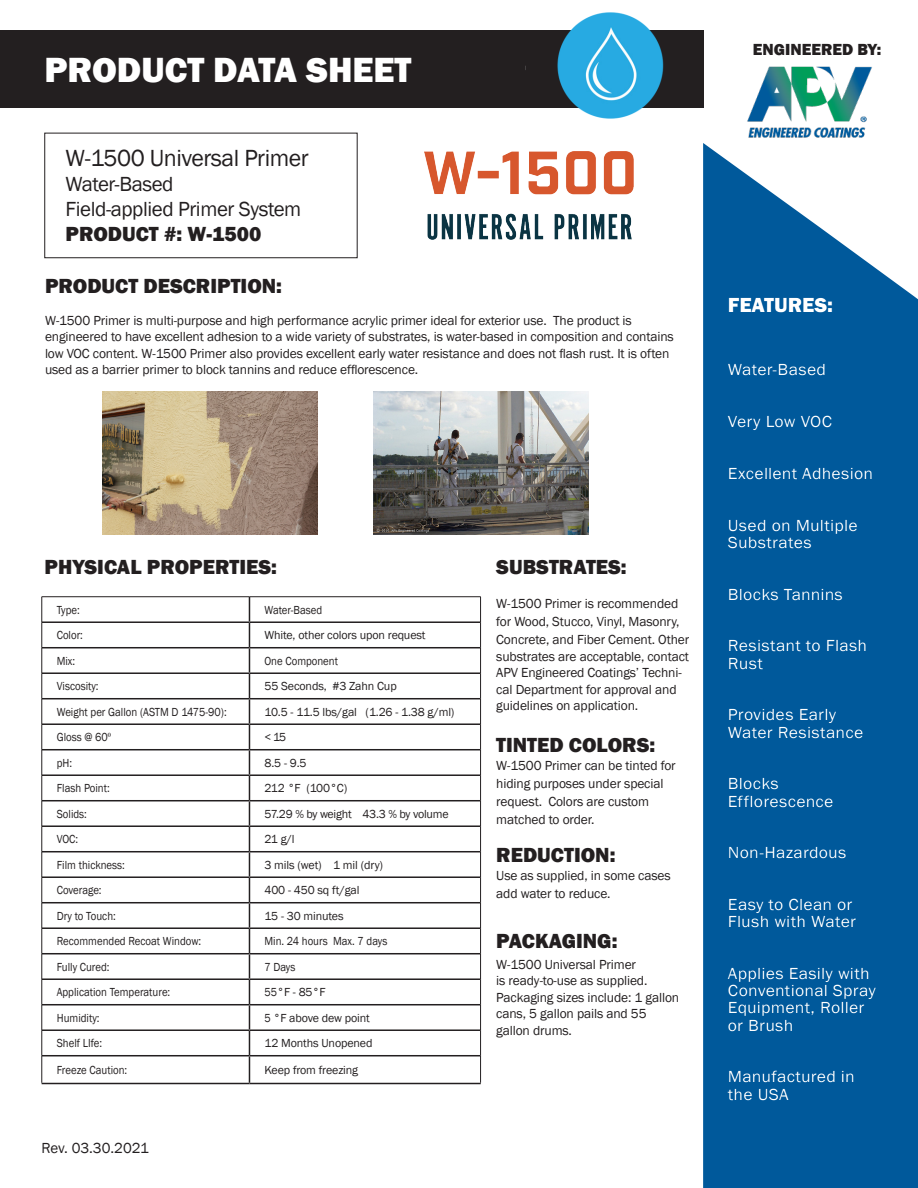
<style>
.page{position:relative;width:918px;height:1188px;background:#fff}
.page>*{position:absolute;margin:0;border:0;box-sizing:border-box;transform-origin:0 0}
.t1{font:800 36px "Franklin Gothic";color:#fff}
.t2{font:24px "Franklin Gothic";letter-spacing:-.02em;color:#231f20}
.t3{font:800 21px "Franklin Gothic";color:#231f20}
.t4{font:21px "Franklin Gothic";letter-spacing:-.02em;color:#231f20}
.t5{font:800 21px "Franklin Gothic";color:#fff}
.t6{font:16.5px/17.2px "Franklin Gothic";letter-spacing:.015em;color:#fff;scale:1.07 1}
.t7{font:800 16.5px "Franklin Gothic";color:#231f20}
.t8{font:15px "Franklin Gothic";color:#231f20}
.Title_Subhead{font:13.5px/16.5px "Franklin Gothic";letter-spacing:-.01em;color:#231f20}
.t9{font:12px "Franklin Gothic";color:#231f20;scale:.9 1}
.t10{font:12px "Franklin Gothic";color:#231f20}
.t11{font:12px "Franklin Gothic";letter-spacing:-.02em;color:#231f20}
.s1{font-style:inherit}
.s2{font-family:"Times New Roman"}
</style>
<div class="page">
<img style="left:424px;top:151px;width:210px;height:88px">
<div style="left:45px;top:133px;width:312px;height:125px;border:1px solid #231f20"></div>
<div style="left:0;top:30px;width:703px;height:78px;background:#231f20"></div>
<hr style="left:42px;top:621px;width:207px;height:2px;background:#231f20">
<hr style="left:249px;top:621px;width:231px;height:2px;background:#231f20">
<hr style="left:42px;top:647px;width:207px;height:1px;background:#231f20">
<hr style="left:249px;top:647px;width:231px;height:1px;background:#231f20">
<hr style="left:42px;top:672px;width:207px;height:2px;background:#231f20">
<hr style="left:249px;top:672px;width:231px;height:2px;background:#231f20">
<hr style="left:42px;top:698px;width:207px;height:1px;background:#231f20">
<hr style="left:249px;top:698px;width:231px;height:1px;background:#231f20">
<hr style="left:42px;top:723px;width:207px;height:2px;background:#231f20">
<hr style="left:249px;top:723px;width:231px;height:2px;background:#231f20">
<hr style="left:42px;top:749px;width:207px;height:1px;background:#231f20">
<hr style="left:249px;top:749px;width:231px;height:1px;background:#231f20">
<hr style="left:42px;top:774px;width:207px;height:2px;background:#231f20">
<hr style="left:249px;top:774px;width:231px;height:2px;background:#231f20">
<hr style="left:42px;top:800px;width:207px;height:1px;background:#231f20">
<hr style="left:249px;top:800px;width:231px;height:1px;background:#231f20">
<hr style="left:42px;top:825px;width:207px;height:2px;background:#231f20">
<hr style="left:249px;top:825px;width:231px;height:2px;background:#231f20">
<hr style="left:42px;top:851px;width:207px;height:1px;background:#231f20">
<hr style="left:249px;top:851px;width:231px;height:1px;background:#231f20">
<hr style="left:42px;top:876px;width:207px;height:2px;background:#231f20">
<hr style="left:249px;top:876px;width:231px;height:2px;background:#231f20">
<hr style="left:42px;top:902px;width:207px;height:1px;background:#231f20">
<hr style="left:249px;top:902px;width:231px;height:1px;background:#231f20">
<hr style="left:42px;top:927px;width:207px;height:2px;background:#231f20">
<hr style="left:249px;top:927px;width:231px;height:2px;background:#231f20">
<hr style="left:42px;top:953px;width:207px;height:1px;background:#231f20">
<hr style="left:249px;top:953px;width:231px;height:1px;background:#231f20">
<hr style="left:42px;top:978px;width:207px;height:2px;background:#231f20">
<hr style="left:249px;top:978px;width:231px;height:2px;background:#231f20">
<hr style="left:42px;top:1004px;width:207px;height:1px;background:#231f20">
<hr style="left:249px;top:1004px;width:231px;height:1px;background:#231f20">
<hr style="left:42px;top:1029px;width:207px;height:2px;background:#231f20">
<hr style="left:249px;top:1029px;width:231px;height:2px;background:#231f20">
<hr style="left:42px;top:1055px;width:207px;height:1px;background:#231f20">
<hr style="left:249px;top:1055px;width:231px;height:1px;background:#231f20">
<svg style="left:249px;top:597px;width:1px;height:486px"></svg>
<hr style="left:42px;top:1083px;width:207px;height:1px;background:#231f20">
<hr style="left:249px;top:1083px;width:232px;height:1px;background:#231f20">
<hr style="left:42px;top:596px;width:207px;height:1px;background:#231f20">
<hr style="left:249px;top:596px;width:232px;height:1px;background:#231f20">
<svg style="left:42px;top:597px;width:1px;height:486px"></svg>
<svg style="left:480px;top:597px;width:1px;height:486px"></svg>
<svg style="left:703px;top:143px;width:215px;height:1045px;fill:#00599b"></svg>
<div style="left:698px;top:285px;width:200px;height:902px;background:#fff;opacity:.75"></div>
<img style="left:747px;top:66px;width:125px;height:72px">
<img style="left:525px;top:12px;width:139px;height:107px">
<img style="left:102px;top:392px;width:215px;height:143px">
<img style="left:374px;top:392px;width:214px;height:143px">
<p class="t1" style="left:44px;top:47px;width:369px">PRODUCT DATA SHEET</p>
<p class="t2" style="left:66px;top:143px;width:245px">W-1500 Universal Primer</p>
<p class="t4" style="left:66px;top:171px;width:110px">Water-Based</p>
<p class="t4" style="left:66px;top:196px;width:237px">Field-applied Primer System</p>
<p class="t3" style="left:66px;top:221px;width:197px">PRODUCT #: W-1500</p>
<p class="t3" style="left:45px;top:273px;width:239px">PRODUCT DESCRIPTION:</p>
<p class="Title_Subhead" style="left:45px;top:312px;width:630px">W-1500 Primer is multi-purpose and high performance acrylic primer ideal for exterior use. The product is engineered to have excellent adhesion to a wide variety of substrates, is water-based in composition and contains low VOC content. W-1500 Primer also provides excellent early water resistance and does not flash rust. It is often used as a barrier primer to block tannins and reduce efflorescence.</p>
<p class="t3" style="left:45px;top:553px;width:234px">PHYSICAL PROPERTIES:</p>
<p class="t3" style="left:496px;top:553px;width:132px">SUBSTRATES:</p>
<p class="Title_Subhead" style="left:496px;top:595px;width:194px;line-height:18px">W-1500 Primer is recommended for Wood, Stucco, Vinyl, Masonry,<br>Concrete, and Fiber Cement. Other</p>
<p class="Title_Subhead" style="left:496px;top:648px;width:194px">substrates are acceptable, contact<br>APV Engineered Coatings’ Techni&shy;cal Department for approval and guidelines on application.</p>
<p class="t3" style="left:496px;top:731px;width:160px">TINTED COLORS:</p>
<p class="Title_Subhead" style="left:496px;top:757px;width:181px;line-height:18px">W-1500 Primer can be tinted for hiding purposes under special request. Colors are custom matched to order.</p>
<p class="t3" style="left:496px;top:842px;width:121px">REDUCTION:</p>
<p class="Title_Subhead" style="left:496px;top:867px;width:176px;line-height:18px">Use as supplied, in some cases add water to reduce.</p>
<p class="t3" style="left:496px;top:927px;width:123px">PACKAGING:</p>
<p class="Title_Subhead" style="left:496px;top:956px;width:184px">W-1500 Universal Primer<br>is ready-to-use as supplied.<br>Packaging sizes include: 1 gallon cans, 5 gallon pails and 55 gallon drums.</p>
<p class="t9" style="left:57px;top:602px;width:27px">Type:</p>
<p class="t9" style="left:264px;top:602px;width:66px">Water-Based</p>
<p class="t9" style="left:57px;top:628px;width:31px">Color:</p>
<p class="t10" style="left:264px;top:628px;width:163px">White, other colors upon request</p>
<p class="t9" style="left:57px;top:653px;width:22px">Mix:</p>
<p class="t9" style="left:264px;top:653px;width:83px">One Component</p>
<p class="t9" style="left:57px;top:679px;width:48px">Viscosity:</p>
<p class="t10" style="left:264px;top:679px;width:134px"><span class="s1">55 S</span>econds, <span class="s1">#3 Z</span>ahn <span class="s1">C</span>up</p>
<p class="t9" style="left:57px;top:704px;width:190px">Weight per Gallon (ASTM D 1475-90):</p>
<p class="t10" style="left:264px;top:704px;width:192px">10.5 - 11.5 lbs/gal (1.26 - 1.38 g/ml)</p>
<p class="t9" style="left:57px;top:730px;width:62px">Gloss @ 60<span class="s2">0</span></p>
<p class="t10" style="left:264px;top:730px;width:23px">&lt; 15</p>
<p class="t9" style="left:57px;top:755px;width:19px">pH:</p>
<p class="t10" style="left:264px;top:755px;width:44px">8.5 - 9.5</p>
<p class="t9" style="left:57px;top:781px;width:60px">Flash Point:</p>
<p class="t10" style="left:264px;top:781px;width:84px">212 °F (100°C)</p>
<p class="t9" style="left:57px;top:806px;width:35px">Solids:</p>
<p class="t11" style="left:264px;top:806px;width:186px">57.29 % by weight 43.3 % by volume</p>
<p class="t9" style="left:57px;top:832px;width:25px">VOC:</p>
<p class="t10" style="left:264px;top:832px;width:32px">21 g/l</p>
<p class="t9" style="left:57px;top:857px;width:77px">Film thickness:</p>
<p class="t10" style="left:264px;top:857px;width:120px">3 mils (wet) 1 mil (dry)</p>
<p class="t9" style="left:57px;top:883px;width:51px">Coverage:</p>
<p class="t10" style="left:264px;top:883px;width:97px">400 - 450 sq ft/gal</p>
<p class="t9" style="left:57px;top:908px;width:67px">Dry to Touch:</p>
<p class="t10" style="left:264px;top:908px;width:81px">15 - 30 minutes</p>
<p class="t9" style="left:57px;top:934px;width:162px">Recommended Recoat Window:</p>
<p class="t9" style="left:264px;top:934px;width:138px">Min. 24 hours Max. 7 days</p>
<p class="t9" style="left:57px;top:959px;width:60px">Fully Cured:</p>
<p class="t9" style="left:264px;top:959px;width:36px">7 Days</p>
<p class="t9" style="left:57px;top:985px;width:128px">Application Temperature:</p>
<p class="t9" style="left:264px;top:985px;width:69px">55°F - 85°F</p>
<p class="t9" style="left:57px;top:1010px;width:49px">Humidity:</p>
<p class="t9" style="left:264px;top:1010px;width:119px">5 °F above dew point</p>
<p class="t9" style="left:57px;top:1036px;width:52px">Shelf LIfe:</p>
<p class="t10" style="left:264px;top:1036px;width:110px">12 Months Unopened</p>
<p class="t9" style="left:57px;top:1062px;width:80px">Freeze Caution:</p>
<p class="t10" style="left:264px;top:1062px;width:95px">Keep from freezing</p>
<p class="t8" style="left:42px;top:1138px;width:109px">Rev. 03.30.2021</p>
<p class="t7" style="left:753px;top:39px;width:130px">ENGINEERED BY:</p>
<h3 class="t5" style="left:728px;top:291px;width:107px">FEATURES:</h3>
<p class="t6" style="left:728px;top:362px;width:93px">Water-Based</p>
<p class="t6" style="left:728px;top:413px;width:99px">Very Low VOC</p>
<p class="t6" style="left:728px;top:465px;width:137px">Excellent Adhesion</p>
<p class="t6" style="left:728px;top:517px;width:123px">Used on Multiple<br>Substrates</p>
<p class="t6" style="left:728px;top:586px;width:109px">Blocks Tannins</p>
<p class="t6" style="left:728px;top:638px;width:132px">Resistant to Flash<br>Rust</p>
<p class="t6" style="left:728px;top:707px;width:128px">Provides Early<br>Water Resistance</p>
<p class="t6" style="left:728px;top:776px;width:100px">Blocks<br>Efflorescence</p>
<p class="t6" style="left:728px;top:845px;width:112px">Non-Hazardous</p>
<p class="t6" style="left:728px;top:896px;width:121px">Easy to Clean or<br>Flush with Water</p>
<p class="t6" style="left:728px;top:965px;width:140px">Applies Easily with<br>Conventional Spray<br>Equipment, Roller or Brush</p>
<p class="t6" style="left:728px;top:1069px;width:120px">Manufactured in the USA</p>
</div>
